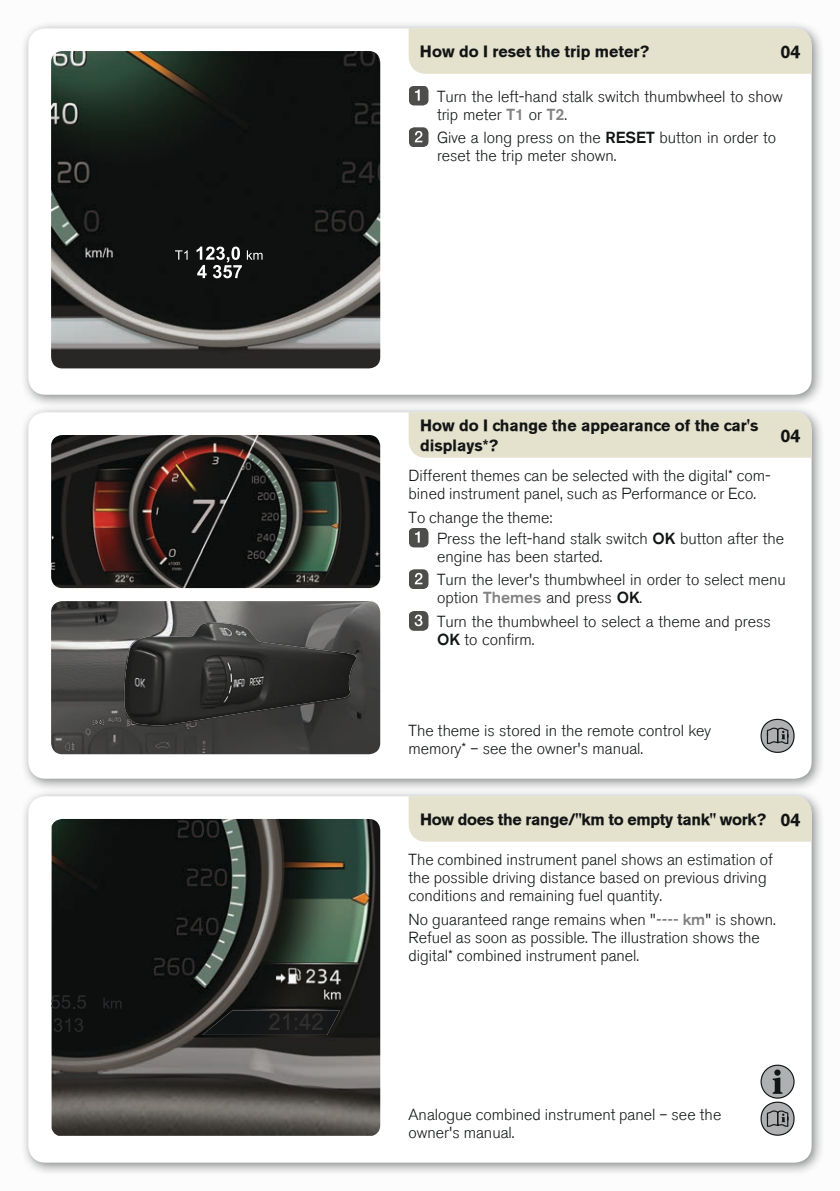
<style>
.page{position:relative;width:840px;height:1191px;background:#fff}
.page>*{position:absolute;margin:0;border:0;box-sizing:border-box;transform-origin:0 0}
.t1{font:700 18px "Volvo Sans";color:#121515}
.t2{font:300 16px/18px "Volvo Sans";color:#121515}
.t3{font:700 16px/19.2px "Volvo Sans";color:#121515}
.t4{font:700 16px "Volvo Sans";letter-spacing:-.02em;color:#121515}
.s1{color:#818282}
.s2{font-style:inherit}
.s3{font-size:18px}
</style>
<div class="page">
<div style="left:0;top:0;width:839px;height:1191px;background:#f6f6f6"></div>
<div style="left:20px;top:20px;width:804px;height:388px;background:#121515;opacity:.5"></div>
<div style="left:28px;top:28px;width:783px;height:367px;background:#fff;border-radius:17px"></div>
<div style="left:20px;top:404px;width:804px;height:388px;background:#121515;opacity:.5"></div>
<div style="left:28px;top:412px;width:783px;height:366px;background:#fff;border-radius:17px"></div>
<div style="left:20px;top:788px;width:804px;height:388px;background:#121515;opacity:.5"></div>
<div style="left:28px;top:796px;width:783px;height:366px;background:#fff;border-radius:17px"></div>
<div style="left:408px;top:28px;width:403px;height:46px;background:#e4e1cc"></div>
<img style="left:51px;top:51px;width:329px;height:317px">
<svg style="left:175px;top:250px;width:12px;height:10px"></svg>
<svg style="left:196px;top:246px;width:66px;height:32px;background:#484a4a"></svg>
<img style="left:51px;top:435px;width:329px;height:153px">
<div style="left:408px;top:412px;width:403px;height:46px;background:#e4e1cc"></div>
<img style="left:51px;top:601px;width:329px;height:153px">
<div style="left:408px;top:796px;width:403px;height:45px;background:#e4e1cc"></div>
<img style="left:52px;top:819px;width:328px;height:316px">
<svg style="left:51px;top:995px;width:35px;height:13px"></svg>
<svg style="left:103px;top:997px;width:18px;height:11px"></svg>
<svg style="left:54px;top:1018px;width:29px;height:14px"></svg>
<img style="left:202px;top:1010px;width:137px;height:25px">
<svg style="left:409px;top:86px;width:19px;height:19px"></svg>
<svg style="left:409px;top:127px;width:19px;height:20px"></svg>
<svg style="left:409px;top:528px;width:19px;height:19px"></svg>
<svg style="left:409px;top:569px;width:19px;height:20px"></svg>
<svg style="left:409px;top:611px;width:19px;height:20px"></svg>
<svg style="left:760px;top:719px;width:34px;height:34px"></svg>
<svg style="left:760px;top:1101px;width:34px;height:34px"></svg>
<div style="left:760px;top:1065px;width:33px;height:33px;background:#afb0b1;border-radius:50%"></div>
<div style="left:760px;top:1064px;width:34px;height:34px;border:1px solid #121515;border-radius:50%"></div>
<svg style="left:772px;top:1069px;width:10px;height:24px"></svg>
<p class="t3" style="left:420px;top:42px;width:230px">How do I reset the trip meter?</p>
<p class="t1" style="left:780px;top:41px;width:22px">04</p>
<p class="t2" style="left:437px;top:87px;width:347px">Turn the left-hand stalk switch thumbwheel to show trip meter <span class="s1">T1</span> or <span class="s1">T2</span>.</p>
<p class="t2" style="left:437px;top:129px;width:340px;text-indent:-9px">Give a long press on the <span class="s2">RESET</span> button in order to reset the trip meter shown.</p>
<p class="t3" style="left:420px;top:416px;width:340px">How do I change the appearance of the car's displays*?</p>
<p class="t1" style="left:780px;top:425px;width:22px">04</p>
<p class="t2" style="left:408px;top:467px;width:363px">Different themes can be selected with the digital* com&shy;bined instrument panel, such as Performance or Eco.</p>
<p class="t2" style="left:437px;top:507px;width:348px;line-height:20.8px;text-indent:-28px">To change the theme:<br>Press the left-hand stalk switch <span class="s2">OK</span> button after the</p>
<p class="t2" style="left:428px;top:544px;width:358px;line-height:23.6px;text-indent:9px">engine has been started.<br>Turn the lever's thumbwheel in order to select menu</p>
<p class="t2" style="left:428px;top:586px;width:343px;line-height:23.6px;text-indent:9px">option <span class="s1">Themes</span> and press <span class="s2">OK</span>.<br>Turn the thumbwheel to select a theme and press</p>
<p class="t2" style="left:437px;top:630px;width:99px"><span class="s2">OK</span> to confirm.</p>
<p class="t2" style="left:408px;top:722px;width:303px">The theme is stored in the remote control key memory* – see the owner's manual.</p>
<p class="t4" style="left:420px;top:810px;width:382px">How does the range/"km to empty tank" work? <span class="s3">04</span></p>
<p class="t2" style="left:408px;top:850px;width:365px">The combined instrument panel shows an estimation of the possible driving distance based on previous driving conditions and remaining fuel quantity.</p>
<p class="t2" style="left:408px;top:910px;width:368px">No guaranteed range remains when "<span class="s1">---- km</span>" is shown.<br>Refuel as soon as possible. The illustration shows the digital* combined instrument panel.</p>
<p class="t2" style="left:408px;top:1105px;width:314px">Analogue combined instrument panel – see the owner's manual.</p>
</div>
